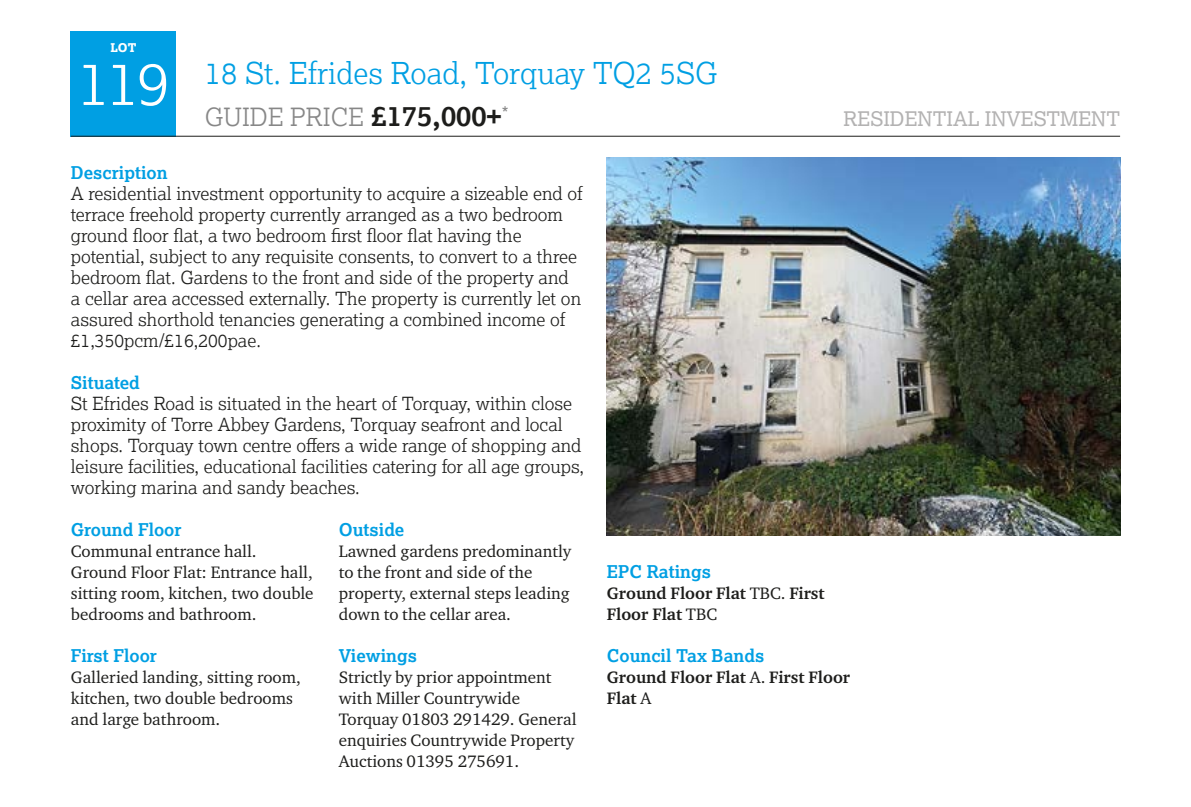
<style>
.page{position:relative;width:1191px;height:807px;background:#fff}
.page>*{position:absolute;margin:0;border:0;box-sizing:border-box;transform-origin:0 0}
.t1{font:300 60px "Lexia";color:#fff}
.t2{font:300 30px "Lexia";color:#009fe3}
.t3{font:300 25px "Lexia";color:#878787}
.t4{font:20px "Lexia";color:#b3b2b2}
.t5{font:300 18px/21px "Lexia";color:#1d1d1b}
.t6{font:700 17.6px "Lexia";color:#009fe3}
.t7{font:17px/21px "Charter ITC Pro";color:#1d1d1b}
.t8{font:700 17px/21px "Charter ITC Pro";color:#1d1d1b}
.t9{font:800 12px "Lexia";color:#fff}
.s1{font-weight:700;font-size:28px;color:#1d1d1b}
.s2{font-weight:400}
</style>
<div class="page">
<div style="left:71px;top:31px;width:105px;height:105px;background:#009fe3"></div>
<hr style="left:71px;top:136px;width:1049px;height:1px;background:#1d1d1b">
<img style="left:607px;top:157px;width:513px;height:378px">
<p class="t9" style="left:110px;top:40px;width:28px">LOT</p>
<h1 class="t1" style="left:77px;top:45px;width:94px">119</h1>
<h2 class="t2" style="left:205px;top:54px;width:514px">18 St. Efrides Road, Torquay TQ2 5SG</h2>
<h3 class="t3" style="left:205px;top:101px;width:305px">GUIDE PRICE <span class="s1">£175,000+</span><sup>*</sup></h3>
<p class="t4" style="left:843px;top:106px;width:278px">RESIDENTIAL INVESTMENT</p>
<p class="t6" style="left:71px;top:161px;width:98px">Description</p>
<p class="t5" style="left:71px;top:182px;width:513px">A residential investment opportunity to acquire a sizeable end of terrace freehold property currently arranged as a two bedroom ground floor flat, a two bedroom first floor flat having the potential, subject to any requisite consents, to convert to a three bedroom flat. Gardens to the front and side of the property and<br>a cellar area accessed externally. The property is currently let on assured shorthold tenancies generating a combined income of £1,350pcm/£16,200pae.</p>
<p class="t6" style="left:71px;top:371px;width:71px">Situated</p>
<p class="t5" style="left:71px;top:392px;width:515px">St Efrides Road is situated in the heart of Torquay, within close proximity of Torre Abbey Gardens, Torquay seafront and local shops. Torquay town centre offers a wide range of shopping and leisure facilities, educational facilities catering for all age groups, working marina and sandy beaches.</p>
<p class="t6" style="left:71px;top:518px;width:112px">Ground Floor</p>
<p class="t7" style="left:71px;top:540px;width:244px">Communal entrance hall.<br>Ground Floor Flat: Entrance hall, sitting room, kitchen, two double bedrooms and bathroom.</p>
<p class="t6" style="left:71px;top:644px;width:88px">First Floor</p>
<p class="t7" style="left:71px;top:666px;width:231px">Galleried landing, sitting room, kitchen, two double bedrooms and large bathroom.</p>
<p class="t6" style="left:339px;top:518px;width:67px">Outside</p>
<p class="t7" style="left:339px;top:540px;width:234px">Lawned gardens predominantly to the front and side of the property, external steps leading down to the cellar area.</p>
<p class="t6" style="left:339px;top:644px;width:80px">Viewings</p>
<p class="t7" style="left:339px;top:666px;width:239px">Strictly by prior appointment with Miller Countrywide<br>Torquay 01803 291429. General enquiries Countrywide Property<br>Auctions 01395 275691.</p>
<p class="t6" style="left:607px;top:560px;width:106px">EPC Ratings</p>
<p class="t8" style="left:607px;top:582px;width:219px">Ground Floor Flat <span class="s2">TBC.</span> First<br>Floor Flat <span class="s2">TBC</span></p>
<p class="t6" style="left:607px;top:644px;width:159px">Council Tax Bands</p>
<p class="t8" style="left:607px;top:666px;width:245px">Ground Floor Flat <span class="s2">A.</span> First Floor<br>Flat <span class="s2">A</span></p>
</div>
